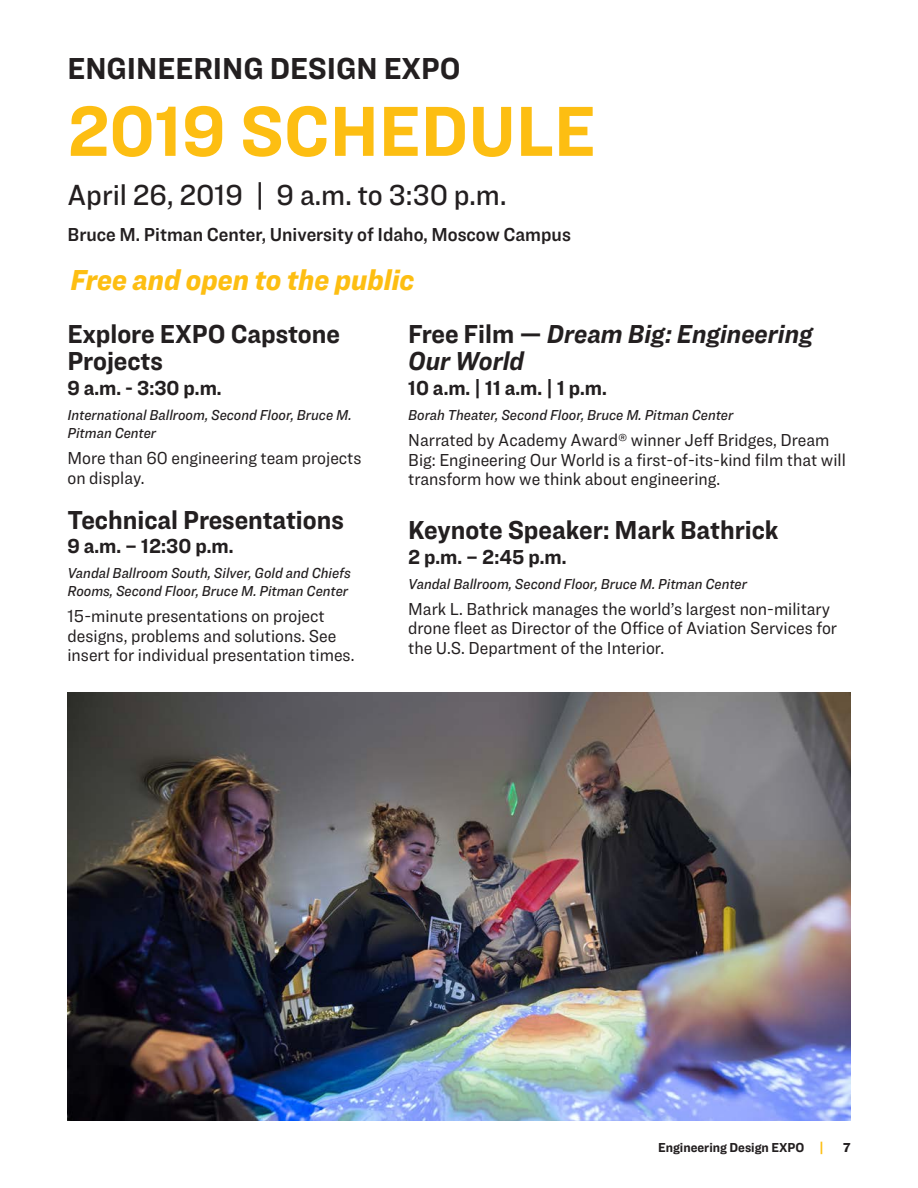
<style>
.page{position:relative;width:918px;height:1188px;background:#fff}
.page>*{position:absolute;margin:0;border:0;box-sizing:border-box;transform-origin:0 0}
.ringside_Capital_Hea{font:700 73.5px "Ringside Narrow";color:#fdbe12}
.ringside_Capital_Hea-2{font:700 31.5px "Ringside Narrow";color:#231f20}
.schedule_place{font:500 30px "Ringside Narrow";color:#231f20}
.schedule_place-2{font:italic 900 30px "Ringside Narrow";color:#fdbe12}
.schedule_head{font:700 27px/27px "Ringside Narrow";color:#231f20}
.schedule_head-2{font:italic 700 27px/27px "Ringside Narrow";color:#231f20}
.scheduel_time{font:700 21px "Ringside Narrow";color:#231f20}
.schedule_location{font:700 21px "Ringside Narrow";color:#231f20}
.schedule_place-3{font:19.5px "Ringside Narrow Semi";color:#231f20}
.schedule_place-4{font:18px/19.5px "Ringside Narrow";color:#231f20}
.schedule_location-2{font:18px/19.5px "Ringside Narrow";color:#231f20}
.schedule_location-3{font:15px/18px "Ringside Narrow Med Ital";color:#231f20}
.t1{font:700 13.5px "Ringside Narrow";color:#231f20}
.t2{font:900 13.5px "Ringside Narrow";color:#231f20}
.s1{font-style:normal}
.s2{font-weight:900;color:#fdbe12}
</style>
<div class="page">
<img style="left:68px;top:692px;width:782px;height:428px">
<p class="ringside_Capital_Hea-2" style="left:68px;top:46px;width:395px">ENGINEERING DESIGN EXPO</p>
<p class="ringside_Capital_Hea" style="left:68px;top:78px;width:530px">2019 SCHEDULE</p>
<p class="schedule_place" style="left:68px;top:174px;width:440px">April 26, 2019 | 9 a.m. to 3:30 p.m.</p>
<p class="schedule_place-3" style="left:68px;top:221px;width:505px">Bruce M. Pitman Center, University of Idaho, Moscow Campus</p>
<p class="schedule_place-2" style="left:70px;top:258px;width:345px">Free and open to the public</p>
<p class="schedule_head" style="left:68px;top:320px;width:274px">Explore EXPO Capstone<br>Projects</p>
<p class="scheduel_time" style="left:68px;top:373px;width:156px">9 a.m. - 3:30 p.m.</p>
<p class="schedule_location-3" style="left:68px;top:406px;width:286px">International Ballroom, Second Floor, Bruce M.<br>Pitman Center</p>
<p class="schedule_place-4" style="left:68px;top:448px;width:295px">More than 60 engineering team projects on display.</p>
<p class="schedule_head" style="left:68px;top:505px;width:278px">Technical Presentations</p>
<p class="schedule_location" style="left:68px;top:531px;width:167px">9 a.m. – 12:30 p.m.</p>
<p class="schedule_location-3" style="left:68px;top:564px;width:285px">Vandal Ballroom South, Silver, Gold and Chiefs<br>Rooms, Second Floor, Bruce M. Pitman Center</p>
<p class="schedule_place-4" style="left:68px;top:606px;width:288px">15-minute presentations on project designs, problems and solutions. See insert for individual presentation times.</p>
<p class="schedule_head-2" style="left:408px;top:320px;width:406px"><span class="s1">Free Film —</span> Dream Big: Engineering<br>Our World</p>
<p class="scheduel_time" style="left:408px;top:373px;width:200px">10 a.m. | 11 a.m. | 1 p.m.</p>
<p class="schedule_location-3" style="left:408px;top:406px;width:327px">Borah Theater, Second Floor, Bruce M. Pitman Center</p>
<p class="schedule_place-4" style="left:408px;top:430px;width:439px">Narrated by Academy Award® winner Jeff Bridges, Dream<br>Big: Engineering Our World is a first-of-its-kind film that will transform how we think about engineering.</p>
<p class="schedule_head" style="left:408px;top:516px;width:372px">Keynote Speaker: Mark Bathrick</p>
<p class="scheduel_time" style="left:408px;top:542px;width:160px">2 p.m. – 2:45 p.m.</p>
<p class="schedule_location-3" style="left:408px;top:574px;width:340px">Vandal Ballroom, Second Floor, Bruce M. Pitman Center</p>
<p class="schedule_location-2" style="left:408px;top:599px;width:430px">Mark L. Bathrick manages the world’s largest non-military drone fleet as Director of the Office of Aviation Services for the U.S. Department of the Interior.</p>
<p class="t1" style="left:658px;top:1137px;width:167px">Engineering Design EXPO <span class="s2">|</span></p>
<p class="t2" style="left:843px;top:1137px;width:9px">7</p>
</div>
